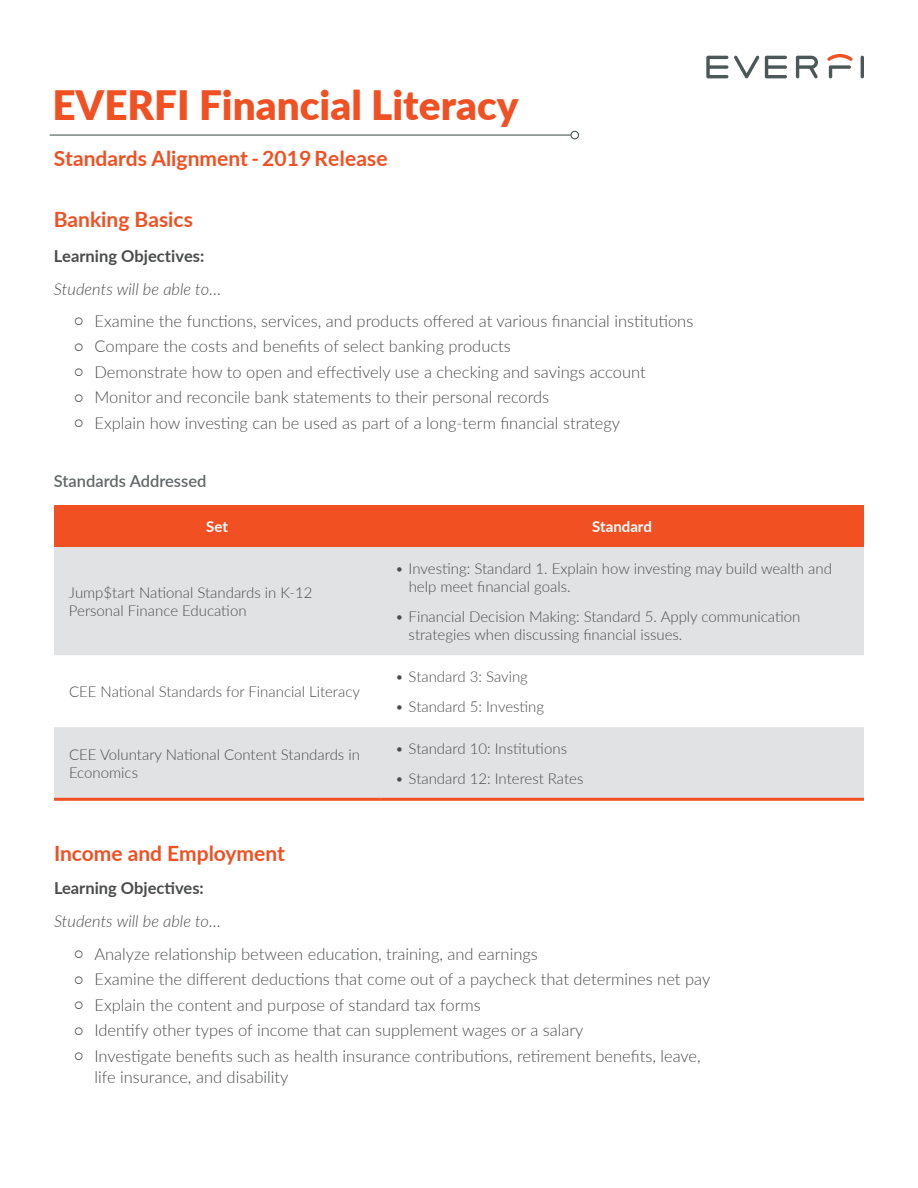
<style>
.page{position:relative;width:918px;height:1188px;background:#fff}
.page>*{position:absolute;margin:0;border:0;box-sizing:border-box;transform-origin:0 0}
.t1{font:900 40.5px "Lato";color:#f05022}
.t2{font:700 21px "Lato";color:#f05022}
.t3{font:300 16.5px/25.5px "Lato";color:#4b4c4d}
.t4{font:italic 300 16.5px/33px "Lato";color:#4b4c4d}
.t5{font:700 16.5px "Lato";color:#4b4c4d}
.t6{font:600 16.5px "Lato";color:#616868}
.t7{font:300 15px/18px "Lato";color:#4b4c4d}
.t8{font:700 15px "Lato";color:#fff}
.s1{font-style:inherit}
.s2{font-weight:700;font-style:normal}
</style>
<div class="page">
<hr style="left:50px;top:134px;width:521px;height:2px;background:#4c5858">
<div style="left:570px;top:131px;width:9px;height:8px;border:1px solid #4c5858;border-radius:50%"></div>
<svg style="left:706px;top:54px;width:158px;height:24px"></svg>
<div style="left:54px;top:505px;width:810px;height:42px;background:#f05022"></div>
<svg style="left:54px;top:547px;width:810px;height:251px;fill:#e1e2e4"></svg>
<hr style="left:54px;top:798px;width:326px;height:3px;background:#f05022">
<hr style="left:380px;top:798px;width:484px;height:3px;background:#f05022">
<h1 class="t1" style="left:52px;top:75px;width:468px">EVERFI Financial Literacy</h1>
<p class="t2" style="left:54px;top:143px;width:335px">Standards Alignment <span class="s1">- 2019 Release</span></p>
<p class="t2" style="left:54px;top:204px;width:141px">Banking Basics</p>
<p class="t4" style="left:54px;top:239px;width:169px"><span class="s2">Learning Objec</span><span class="s2">t</span><span class="s2">ives:<br></span>Students will be able to…</p>
<p class="t3" style="left:94px;top:307px;width:600px">Examine the functions, services, and products offered at various financial institutions Compare the costs and benefits of select banking products<br>Demonstrate how to open and effectively use a checking and savings account Monitor and reconcile bank statements to their personal records<br>Explain how investing can be used as part of a long-term financial strategy</p>
<p class="t6" style="left:54px;top:469px;width:154px">Standards Addressed</p>
<p class="t8" style="left:206px;top:516px;width:23px">Set</p>
<p class="t8" style="left:592px;top:516px;width:61px">Standard</p>
<p class="t7" style="left:69px;top:583px;width:245px">Jump$tart National Standards in K-12<br>Personal Finance Education</p>
<p class="t7" style="left:69px;top:682px;width:292px">CEE National Standards for Financial Literacy</p>
<p class="t7" style="left:69px;top:745px;width:292px">CEE Voluntary National Content Standards in<br>Economics</p>
<p class="t7" style="left:409px;top:559px;width:425px;text-indent:-14px">• Investing: Standard 1. Explain how investing may build wealth and help meet financial goals.</p>
<p class="t7" style="left:409px;top:607px;width:393px;text-indent:-13px">• Financial Decision Making: Standard 5. Apply communication strategies when discussing financial issues.</p>
<p class="t7" style="left:395px;top:667px;width:134px">• Standard 3: Saving</p>
<p class="t7" style="left:395px;top:697px;width:151px">• Standard 5: Investing</p>
<p class="t7" style="left:395px;top:739px;width:173px">• Standard 10: Institutions</p>
<p class="t7" style="left:395px;top:769px;width:190px">• Standard 12: Interest Rates</p>
<p class="t2" style="left:54px;top:838px;width:232px">Income and Employment</p>
<p class="t5" style="left:54px;top:876px;width:151px">Learning Objectives:</p>
<p class="t4" style="left:54px;top:904px;width:168px">Students will be able to…</p>
<p class="t3" style="left:94px;top:941px;width:617px">Analyze relationship between education, training, and earnings<br>Examine the different deductions that come out of a paycheck that determines net pay Explain the content and purpose of standard tax forms<br>Identify other types of income that can supplement wages or a salary<br>Investigate benefits such as health insurance contributions, retirement benefits, leave,</p>
<p class="t3" style="left:94px;top:1064px;width:195px">life insurance, and disability</p>
</div>
